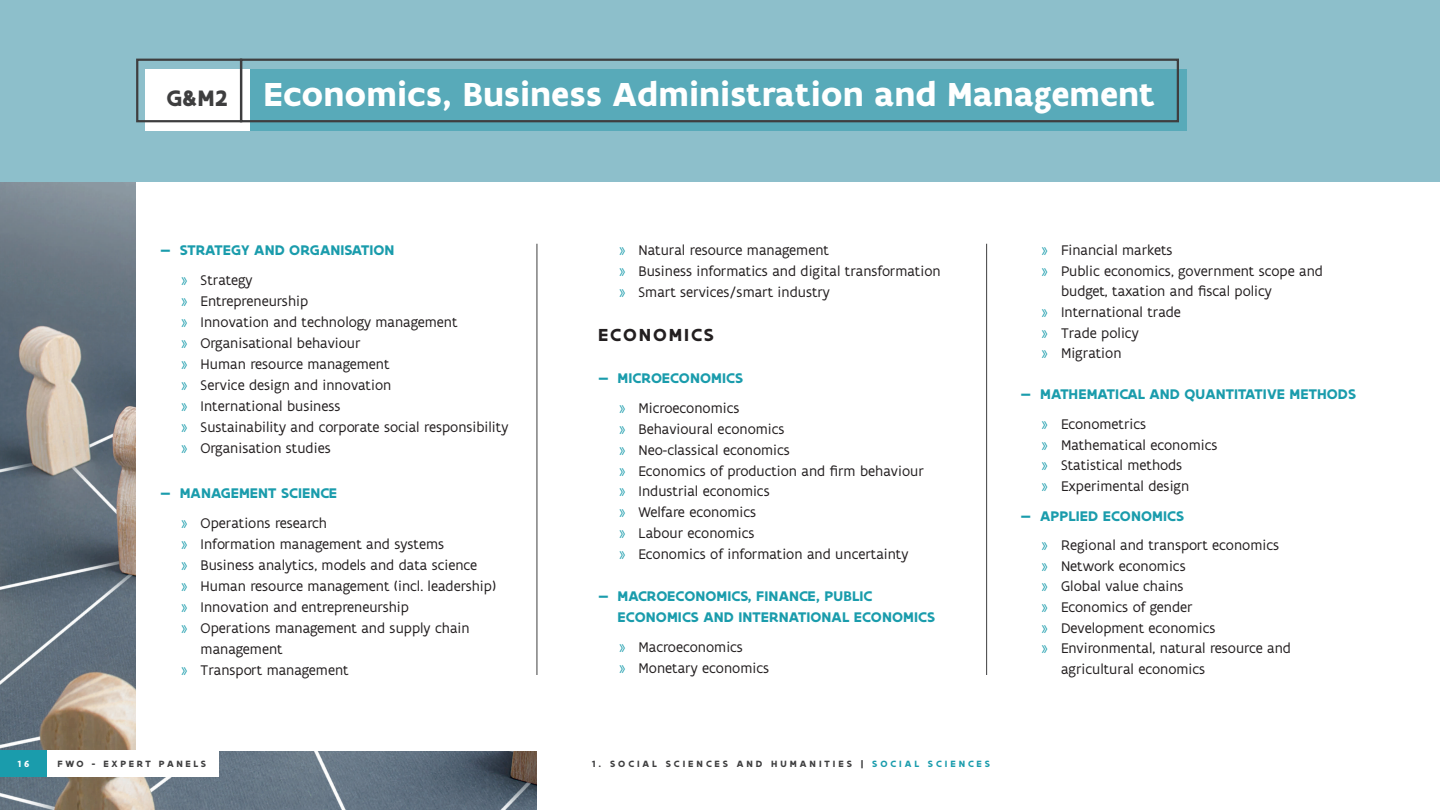
<style>
.page{position:relative;width:1440px;height:810px;background:#fff}
.page>*{position:absolute;margin:0;border:0;box-sizing:border-box;transform-origin:0 0}
.t1{font:700 35.7px "Flanders Art Sans";color:#fff}
.t2{font:700 24px "Flanders Art Sans";color:#3e3e3f}
.t3{font:700 18.75px "Flanders Art Sans";letter-spacing:.1em;color:#231f20}
.t4{font:15px/21px "Flanders Art Sans";color:#231f20}
.t5{font:700 15px/20.9px "Flanders Art Sans";letter-spacing:.005em;color:#1a9cac}
.t6{font:700 9.75px "Flanders Art Sans";letter-spacing:.305em;color:#3e3e3f}
.t7{font:700 9.75px "Flanders Art Sans";letter-spacing:.265em;color:#3e3e3f}
.t8{font:700 9.75px "Flanders Art Sans";color:#fff}
.s1{font-size:11.25px;color:#1a9cac}
.s2{color:#1a9cac}
</style>
<div class="page">
<img style="left:0;top:182px;width:536px;height:628px">
<div style="left:136px;top:182px;width:402px;height:569px;background:#fff"></div>
<div style="left:47px;top:750px;width:172px;height:27px;background:#fff"></div>
<div style="left:0;top:750px;width:47px;height:27px;background:#1a9cac"></div>
<hr style="left:537px;top:244px;width:1px;height:431px;background:#3e3e3f">
<hr style="left:986px;top:244px;width:1px;height:431px;background:#3e3e3f">
<div style="left:0;top:0;width:1440px;height:182px;background:#8dbfcb"></div>
<div style="left:250px;top:69px;width:936px;height:61px;background:#58aab9"></div>
<div style="left:146px;top:69px;width:104px;height:62px;background:#fff"></div>
<div style="left:240px;top:59px;width:939px;height:63px;border:2px solid #3e3e3f"></div>
<div style="left:136px;top:59px;width:106px;height:63px;border:2px solid #3e3e3f"></div>
<p class="t2" style="left:167px;top:83px;width:62px">G&amp;M2</p>
<p class="t1" style="left:264px;top:72px;width:893px">Economics, Business Administration and Management</p>
<p class="t5" style="left:160px;top:240px;width:236px">— STRATEGY AND ORGANISATION</p>
<p class="t4" style="left:181px;top:270px;width:73px"><span class="s1">»</span> Strategy</p>
<p class="t4" style="left:181px;top:291px;width:129px"><span class="s1">»</span> Entrepreneurship</p>
<p class="t4" style="left:181px;top:312px;width:278px"><span class="s1">»</span> Innovation and technology management</p>
<p class="t4" style="left:181px;top:333px;width:181px"><span class="s1">»</span> Organisational behaviour</p>
<p class="t4" style="left:181px;top:354px;width:210px"><span class="s1">»</span> Human resource management</p>
<p class="t4" style="left:181px;top:375px;width:212px"><span class="s1">»</span> Service design and innovation</p>
<p class="t4" style="left:181px;top:396px;width:161px"><span class="s1">»</span> International business</p>
<p class="t4" style="left:181px;top:417px;width:329px"><span class="s1">»</span> Sustainability and corporate social responsibility</p>
<p class="t4" style="left:181px;top:438px;width:151px"><span class="s1">»</span> Organisation studies</p>
<p class="t5" style="left:160px;top:483px;width:178px">— MANAGEMENT SCIENCE</p>
<p class="t4" style="left:181px;top:513px;width:147px"><span class="s1">»</span> Operations research</p>
<p class="t4" style="left:181px;top:534px;width:264px"><span class="s1">»</span> Information management and systems</p>
<p class="t4" style="left:181px;top:555px;width:298px"><span class="s1">»</span> Business analytics, models and data science</p>
<p class="t4" style="left:181px;top:576px;width:317px"><span class="s1">»</span> Human resource management (incl. leadership)</p>
<p class="t4" style="left:181px;top:597px;width:229px"><span class="s1">»</span> Innovation and entrepreneurship</p>
<p class="t4" style="left:201px;top:618px;width:270px;text-indent:-20px"><span class="s1">»</span> Operations management and supply chain management</p>
<p class="t4" style="left:181px;top:660px;width:169px"><span class="s1">»</span> Transport management</p>
<p class="t8" style="left:17px;top:757px;width:14px">1 6</p>
<p class="t7" style="left:57px;top:757px;width:150px">FWO - EXPERT PANELS</p>
<p class="t4" style="left:619px;top:240px;width:211px"><span class="s1">»</span> Natural resource management</p>
<p class="t4" style="left:619px;top:261px;width:323px"><span class="s1">»</span> Business informatics and digital transformation</p>
<p class="t4" style="left:619px;top:282px;width:213px"><span class="s1">»</span> Smart services/smart industry</p>
<p class="t3" style="left:598px;top:323px;width:117px">ECONOMICS</p>
<p class="t5" style="left:598px;top:368px;width:147px">— MICROECONOMICS</p>
<p class="t4" style="left:619px;top:398px;width:122px"><span class="s1">»</span> Microeconomics</p>
<p class="t4" style="left:619px;top:419px;width:167px"><span class="s1">»</span> Behavioural economics</p>
<p class="t4" style="left:619px;top:439px;width:172px"><span class="s1">»</span> Neo-classical economics</p>
<p class="t4" style="left:619px;top:460px;width:306px"><span class="s1">»</span> Economics of production and firm behaviour</p>
<p class="t4" style="left:619px;top:481px;width:152px"><span class="s1">»</span> Industrial economics</p>
<p class="t4" style="left:619px;top:502px;width:139px"><span class="s1">»</span> Welfare economics</p>
<p class="t4" style="left:619px;top:523px;width:137px"><span class="s1">»</span> Labour economics</p>
<p class="t4" style="left:619px;top:544px;width:291px"><span class="s1">»</span> Economics of information and uncertainty</p>
<p class="t5" style="left:618px;top:586px;width:319px;text-indent:-20px">— MACROECONOMICS, FINANCE, PUBLIC<br>ECONOMICS AND INTERNATIONAL ECONOMICS</p>
<p class="t4" style="left:619px;top:637px;width:125px"><span class="s1">»</span> Macroeconomics</p>
<p class="t4" style="left:619px;top:658px;width:152px"><span class="s1">»</span> Monetary economics</p>
<p class="t4" style="left:1042px;top:240px;width:132px"><span class="s1">»</span> Financial markets</p>
<p class="t4" style="left:1042px;top:260px;width:283px"><span class="s1">»</span> Public economics, government scope and</p>
<p class="t4" style="left:1061px;top:281px;width:212px">budget, taxation and fiscal policy</p>
<p class="t4" style="left:1042px;top:302px;width:141px"><span class="s1">»</span> International trade</p>
<p class="t4" style="left:1042px;top:322px;width:99px"><span class="s1">»</span> Trade policy</p>
<p class="t4" style="left:1042px;top:343px;width:82px"><span class="s1">»</span> Migration</p>
<p class="t5" style="left:1021px;top:384px;width:337px">— MATHEMATICAL AND QUANTITATIVE METHODS</p>
<p class="t4" style="left:1042px;top:414px;width:106px"><span class="s1">»</span> Econometrics</p>
<p class="t4" style="left:1042px;top:434px;width:177px"><span class="s1">»</span> Mathematical economics</p>
<p class="t4" style="left:1042px;top:455px;width:142px"><span class="s1">»</span> Statistical methods</p>
<p class="t4" style="left:1042px;top:476px;width:149px"><span class="s1">»</span> Experimental design</p>
<p class="t5" style="left:1021px;top:505px;width:165px">— APPLIED ECONOMICS</p>
<p class="t4" style="left:1042px;top:535px;width:239px"><span class="s1">»</span> Regional and transport economics</p>
<p class="t4" style="left:1042px;top:556px;width:146px"><span class="s1">»</span> Network economics</p>
<p class="t4" style="left:1042px;top:576px;width:144px"><span class="s1">»</span> Global value chains</p>
<p class="t4" style="left:1042px;top:597px;width:153px"><span class="s1">»</span> Economics of gender</p>
<p class="t4" style="left:1042px;top:617px;width:175px"><span class="s1">»</span> Development economics</p>
<p class="t4" style="left:1042px;top:638px;width:251px"><span class="s1">»</span> Environmental, natural resource and</p>
<p class="t4" style="left:1061px;top:659px;width:146px">agricultural economics</p>
<p class="t6" style="left:592px;top:757px;width:400px">1. SOCIAL SCIENCES AND HUMANITIES | <span class="s2">SOCIAL SCIENCES</span></p>
</div>
